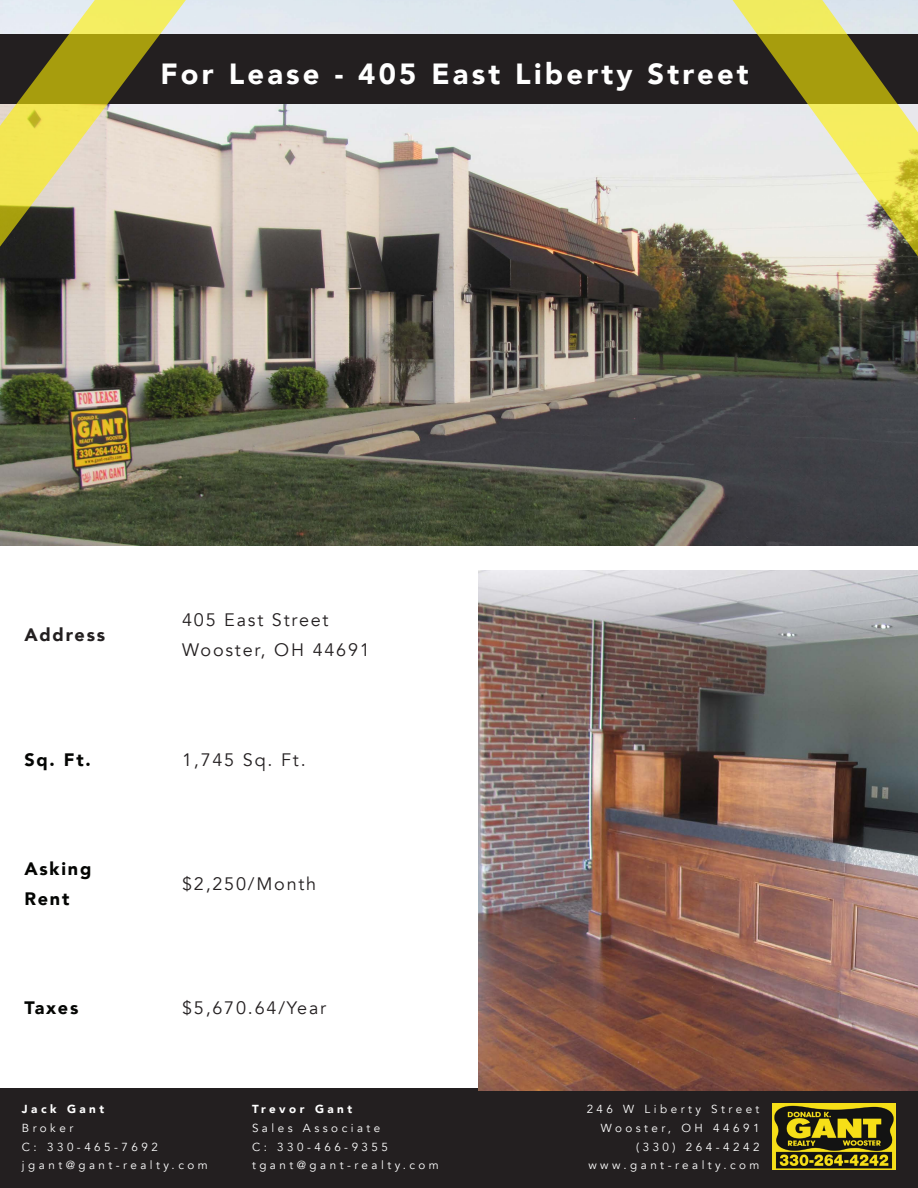
<style>
.page{position:relative;width:918px;height:1188px;background:#fff}
.page>*{position:absolute;margin:0;border:0;box-sizing:border-box;transform-origin:0 0}
.t1{font:900 29.1px "Avenir";letter-spacing:.11em;color:#fff}
.t2{font:18px "Avenir";letter-spacing:.1em;color:#231f20}
.t3{font:900 18px "Avenir";letter-spacing:.1em;color:#040503}
.t4{font:900 18px "Avenir";letter-spacing:.1em;color:#231f20}
.t5{font:11.7px "Avenir";letter-spacing:.3em;color:#fff}
.t6{font:900 11.7px "Avenir";letter-spacing:.3em;color:#fff}
</style>
<div class="page">
<img style="left:0;top:0;width:918px;height:545px">
<div style="left:0;top:35px;width:918px;height:69px;background:#231f20"></div>
<div style="left:0;top:1088px;width:918px;height:100px;background:#231f20"></div>
<svg style="left:701px;top:0;width:217px;height:277px;background:#bcb98e"></svg>
<svg style="left:0;top:0;width:236px;height:349px;background:#9c9573"></svg>
<img style="left:478px;top:570px;width:440px;height:521px">
<img style="left:773px;top:1103px;width:123px;height:67px">
<h1 class="t1" style="left:160px;top:49px;width:590px">For Lease - 405 East Liberty Street</h1>
<p class="t4" style="left:24px;top:620px;width:82px">Address</p>
<p class="t2" style="left:182px;top:609px;width:148px">405 East Street</p>
<p class="t2" style="left:182px;top:639px;width:189px">Wooster, OH 44691</p>
<p class="t3" style="left:24px;top:744px;width:68px">Sq. Ft.</p>
<p class="t2" style="left:182px;top:749px;width:125px">1,745 Sq. Ft.</p>
<p class="t3" style="left:24px;top:853px;width:69px">Asking</p>
<p class="t3" style="left:24px;top:883px;width:47px">Rent</p>
<p class="t2" style="left:182px;top:873px;width:136px">$2,250/Month</p>
<p class="t3" style="left:24px;top:992px;width:56px">Taxes</p>
<p class="t2" style="left:182px;top:997px;width:146px">$5,670.64/Year</p>
<p class="t6" style="left:22px;top:1099px;width:84px">Jack Gant</p>
<p class="t5" style="left:22px;top:1121px;width:53px">Broker</p>
<p class="t5" style="left:22px;top:1140px;width:138px">C: 330-465-7692</p>
<p class="t5" style="left:22px;top:1158px;width:187px">jgant@gant-realty.com</p>
<p class="t6" style="left:252px;top:1099px;width:102px">Trevor Gant</p>
<p class="t5" style="left:252px;top:1121px;width:130px">Sales Associate</p>
<p class="t5" style="left:252px;top:1140px;width:138px">C: 330-466-9355</p>
<p class="t5" style="left:252px;top:1158px;width:188px">tgant@gant-realty.com</p>
<p class="t5" style="left:587px;top:1102px;width:174px">246 W Liberty Street</p>
<p class="t5" style="left:601px;top:1121px;width:160px">Wooster, OH 44691</p>
<p class="t5" style="left:636px;top:1140px;width:125px">(330) 264-4242</p>
<p class="t5" style="left:588px;top:1158px;width:173px">www.gant-realty.com</p>
</div>
